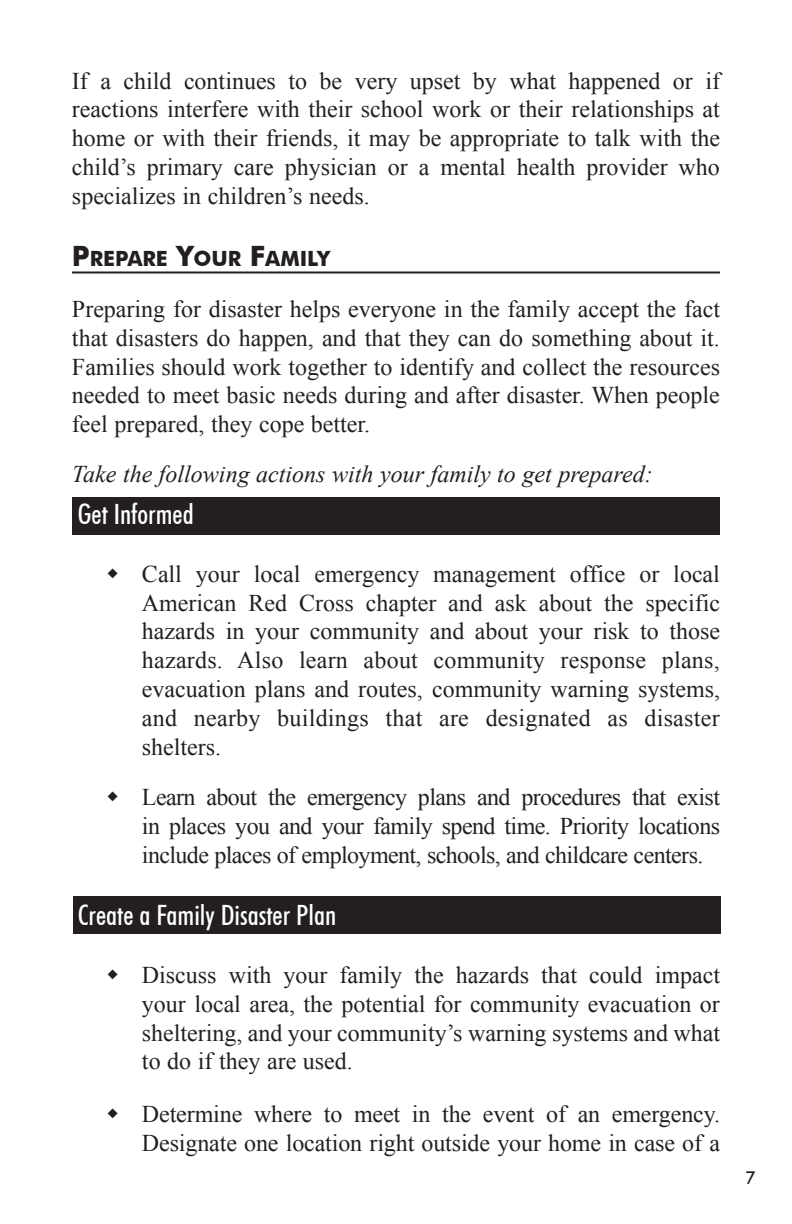
<style>
.page{position:relative;width:792px;height:1224px;background:#fff}
.page>*{position:absolute;margin:0;border:0;box-sizing:border-box;transform-origin:0 0}
.t1{font:500 condensed 28px "Futura BT";color:#fff}
.t2{font:24px/28.8px "Times New Roman";color:#231f20;text-align:justify}
.t3{font:italic 24px "Times New Roman";color:#231f20}
.Heading_4{font:700 21px "Futura BT";color:#231f20}
.t4{font:500 18px "Futura BT";color:#231f20}
.s1{font-size:28px}
</style>
<div class="page">
<div style="left:73px;top:896px;width:648px;height:38px;background:#231f20"></div>
<div style="left:72px;top:497px;width:648px;height:37px;background:#231f20"></div>
<hr style="left:72px;top:271px;width:648px;height:2px;background:#231f20">
<p class="t2" style="left:72px;top:66px;width:650px">If a child continues to be very upset by what happened or if reactions interfere with their school work or their relationships at home or with their friends, it may be appropriate to talk with the child’s primary care physician or a mental health provider who specializes in children’s needs.</p>
<p class="Heading_4" style="left:72px;top:246px;width:259px"><span class="s1">P</span>REPARE <span class="s1">Y</span>OUR <span class="s1">F</span>AMILY</p>
<p class="t2" style="left:72px;top:294px;width:650px">Preparing for disaster helps everyone in the family accept the fact that disasters do happen, and that they can do something about it.<br>Families should work together to identify and collect the resources needed to meet basic needs during and after disaster. When people feel prepared, they cope better.</p>
<p class="t3" style="left:72px;top:458px;width:582px">Take the following actions with your family to get prepared:</p>
<p class="t1" style="left:78px;top:497px;width:117px">Get Informed</p>
<p class="t2" style="left:142px;top:559px;width:580px">Call your local emergency management office or local American Red Cross chapter and ask about the specific hazards in your community and about your risk to those hazards. Also learn about community response plans, evacuation plans and routes, community warning systems, and nearby buildings that are designated as disaster shelters.</p>
<p class="t2" style="left:142px;top:783px;width:580px">Learn about the emergency plans and procedures that exist in places you and your family spend time. Priority locations include places of employment, schools, and childcare centers.</p>
<p class="t1" style="left:78px;top:899px;width:260px">Create a Family Disaster Plan</p>
<p class="t2" style="left:142px;top:960px;width:580px">Discuss with your family the hazards that could impact your local area, the potential for community evacuation or sheltering, and your community’s warning systems and what to do if they are used.</p>
<p class="t2" style="left:142px;top:1099px;width:580px">Determine where to meet in the event of an emergency.<br>Designate one location right outside your home in case of a</p>
<p class="t4" style="left:745px;top:1166px;width:12px">7</p>
</div>
